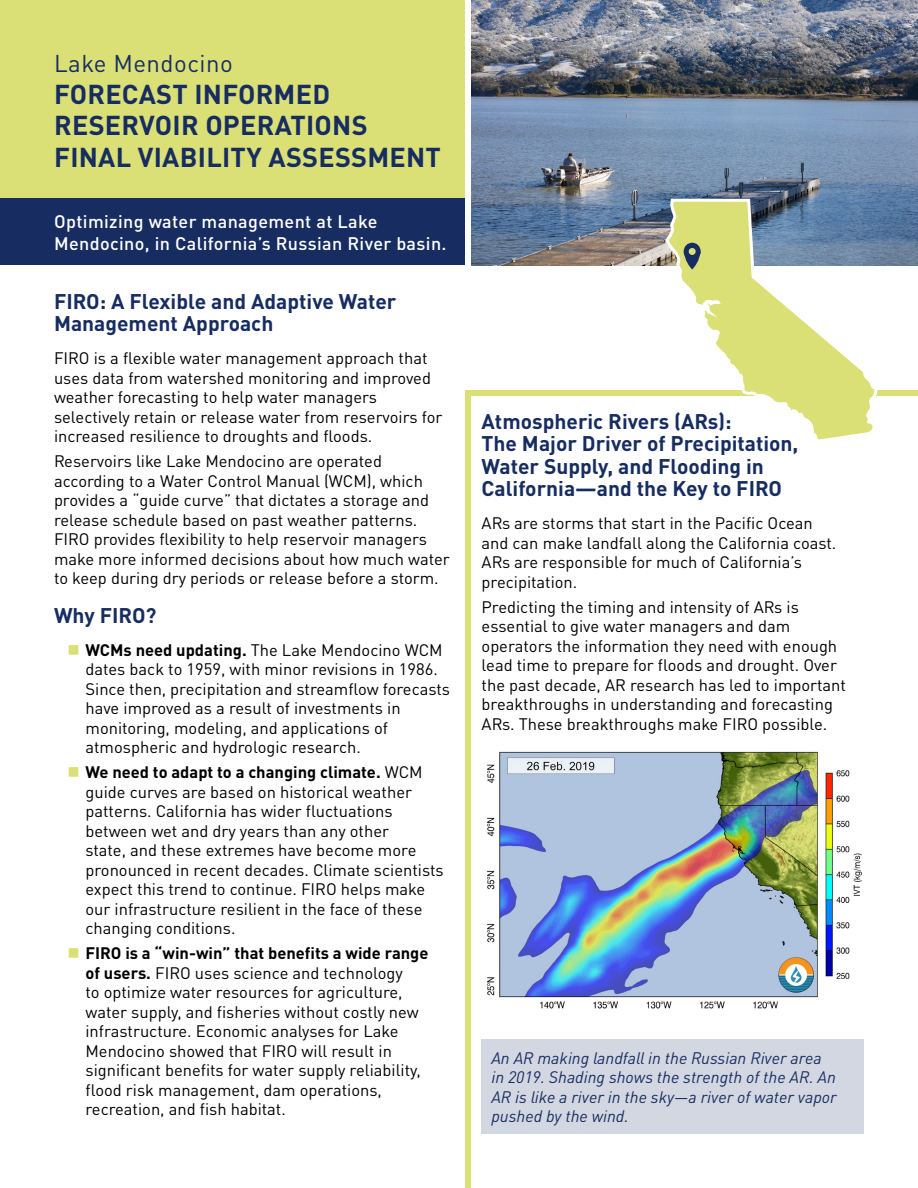
<style>
.page{position:relative;width:918px;height:1188px;background:#fff}
.page>*{position:absolute;margin:0;border:0;box-sizing:border-box;transform-origin:0 0}
.Title_2{font:700 27px/31.5px "DINOT";letter-spacing:.01em;color:#172d61}
.Title_1{font:24px "DINOT";letter-spacing:.02em;color:#172d61}
.t1{font:700 21px/22.5px "DINOT";color:#172d61}
.Subtitle{font:500 18px/21.6px "DINOT";letter-spacing:.02em;color:#fff}
.Body{font:16.5px/19.5px "DINOT";color:#000}
.Body-2{font:italic 16.5px/19.5px "DINOT";color:#172d61}
.s1{font-weight:700}
</style>
<div class="page">
<img style="left:471px;top:0;width:447px;height:265px">
<div style="left:0;top:0;width:465px;height:199px;background:#dae076"></div>
<div style="left:0;top:199px;width:465px;height:66px;background:#172d61"></div>
<svg style="left:465px;top:390px;width:453px;height:798px"></svg>
<svg style="left:665px;top:197px;width:215px;height:247px"></svg>
<div style="left:684px;top:243px;width:17px;height:17px;background:#172d61;border-radius:50%"></div>
<svg style="left:684px;top:252px;width:17px;height:18px"></svg>
<div style="left:689px;top:248px;width:7px;height:7px;background:#dae076;border-radius:50%"></div>
<p class="Title_1" style="left:54px;top:49px;width:180px">Lake Mendocino</p>
<p class="Title_2" style="left:54px;top:78px;width:388px">FORECAST INFORMED<br>RESERVOIR OPERATIONS<br>FINAL VIABILITY ASSESSMENT</p>
<p class="Subtitle" style="left:54px;top:210px;width:394px">Optimizing water management at Lake<br>Mendocino, in California’s Russian River basin.</p>
<h1 class="t1" style="left:54px;top:289px;width:344px">FIRO: A Flexible and Adaptive Water<br>Management Approach</h1>
<p class="Body" style="left:54px;top:348px;width:390px">FIRO is a flexible water management approach that uses data from watershed monitoring and improved weather forecasting to help water managers selectively retain or release water from reservoirs for increased resilience to droughts and floods.</p>
<p class="Body" style="left:54px;top:451px;width:397px">Reservoirs like Lake Mendocino are operated according to a Water Control Manual (WCM), which provides a “guide curve” that dictates a storage and release schedule based on past weather patterns.<br>FIRO provides flexibility to help reservoir managers make more informed decisions about how much water to keep during dry periods or release before a storm.</p>
<h1 class="t1" style="left:54px;top:603px;width:104px">Why FIRO?</h1>
<p class="Body" style="left:86px;top:640px;width:366px"><span class="s1">WCMs need updating.</span> The Lake Mendocino WCM dates back to 1959, with minor revisions in 1986.<br>Since then, precipitation and streamflow forecasts have improved as a result of investments in monitoring, modeling, and applications of atmospheric and hydrologic research.</p>
<p class="Body" style="left:86px;top:762px;width:360px"><span class="s1">We need to adapt to a changing climate.</span> WCM guide curves are based on historical weather patterns. California has wider fluctuations between wet and dry years than any other<br>state, and these extremes have become more pronounced in recent decades. Climate scientists expect this trend to continue. FIRO helps make our infrastructure resilient in the face of these changing conditions.</p>
<p class="Body" style="left:86px;top:943px;width:345px"><span class="s1">FIRO is a “win-win” that benefits a wide range of users.</span> FIRO uses science and technology<br>to optimize water resources for agriculture, water supply, and fisheries without costly new infrastructure. Economic analyses for Lake Mendocino showed that FIRO will result in significant benefits for water supply reliability, flood risk management, dam operations, recreation, and fish habitat.</p>
<h1 class="t1" style="left:482px;top:409px;width:318px">Atmospheric Rivers (ARs):<br>The Major Driver of Precipitation,<br>Water Supply, and Flooding in<br>California—and the Key to FIRO</h1>
<p class="Body" style="left:482px;top:513px;width:356px">ARs are storms that start in the Pacific Ocean and can make landfall along the California coast.<br>ARs are responsible for much of California’s precipitation.</p>
<p class="Body" style="left:482px;top:597px;width:366px">Predicting the timing and intensity of ARs is essential to give water managers and dam operators the information they need with enough lead time to prepare for floods and drought. Over the past decade, AR research has led to important breakthroughs in understanding and forecasting ARs. These breakthroughs make FIRO possible.</p>
<p class="Body-2" style="left:491px;top:1048px;width:347px">An AR making landfall in the Russian River area in 2019. Shading shows the strength of the AR. An AR is like a river in the sky—a river of water vapor pushed by the wind.</p>
</div>
